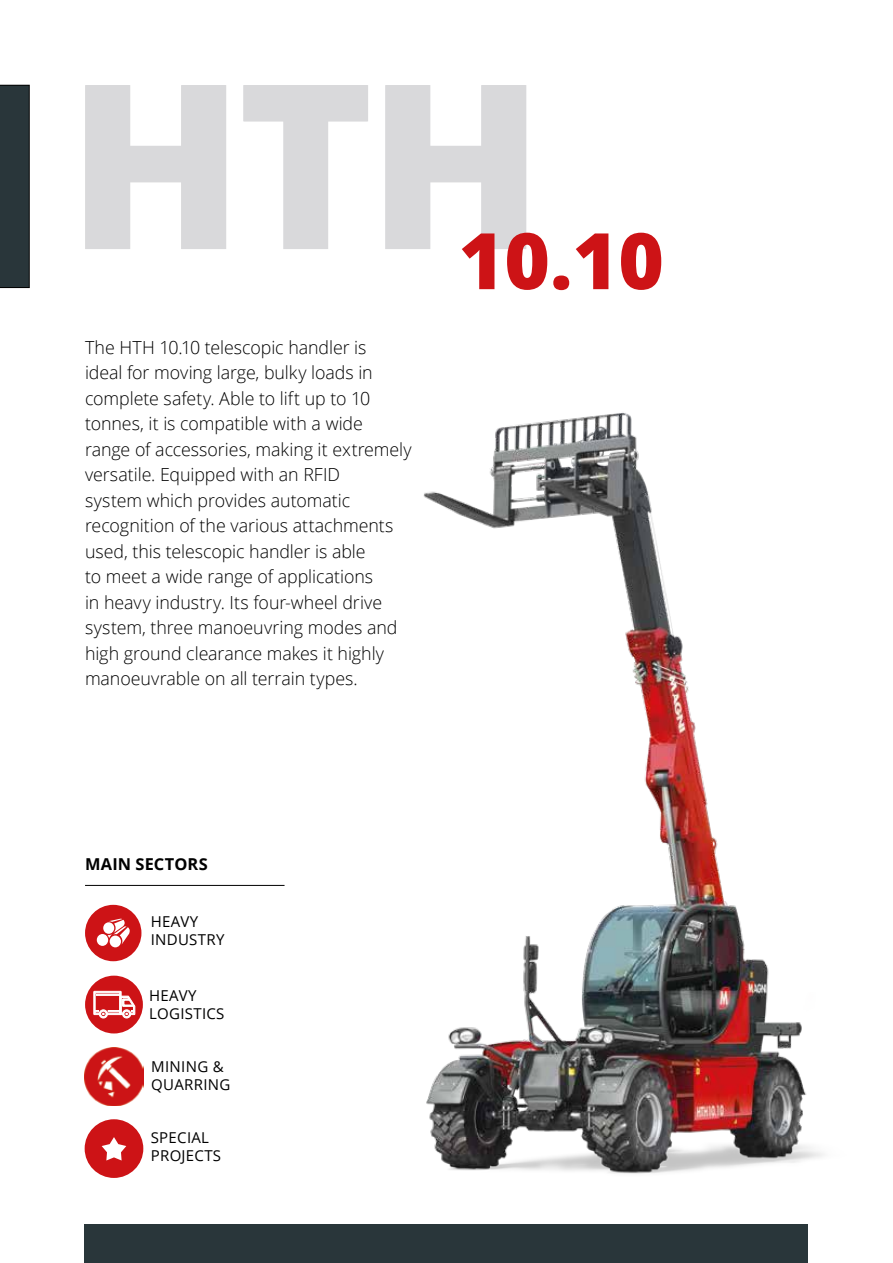
<style>
.page{position:relative;width:893px;height:1263px;background:#fff}
.page>*{position:absolute;margin:0;border:0;box-sizing:border-box;transform-origin:0 0}
.t1{font:800 229.65px "Open Sans";color:#d9d9db}
.t2{font:800 78px "Open Sans";color:#cd1316}
.t3{font:300 18px/25.5px "Open Sans";letter-spacing:-.005em;color:#000}
.t4{font:700 16.35px "Open Sans";letter-spacing:.01em;color:#000}
.t5{font:15px/18px "Open Sans";letter-spacing:.02em;color:#000}
</style>
<div class="page">
<div style="left:0;top:85px;width:29px;height:203px;background:#29363a"></div>
<div style="left:85px;top:1225px;width:723px;height:38px;background:#29363a"></div>
<hr style="left:85px;top:885px;width:200px;height:1px;background:#000">
<img style="left:85px;top:1047px;width:58px;height:59px">
<div style="left:85px;top:1119px;width:58px;height:59px;background:#cd1316;border-radius:50%"></div>
<svg style="left:102px;top:1137px;width:24px;height:23px"></svg>
<div style="left:85px;top:976px;width:58px;height:57px;background:#cd1316;border-radius:50%"></div>
<svg style="left:93px;top:991px;width:42px;height:27px"></svg>
<div style="left:85px;top:905px;width:56px;height:56px;background:#cd1316;border-radius:50%"></div>
<svg style="left:108px;top:919px;width:22px;height:25px"></svg>
<div style="left:110px;top:935px;width:11px;height:12px;background:#fff;border-radius:50%"></div>
<div style="left:103px;top:922px;width:11px;height:12px;background:#fff;border-radius:50%"></div>
<div style="left:97px;top:934px;width:11px;height:12px;background:#fff;border-radius:50%"></div>
<img style="left:423px;top:412px;width:401px;height:762px">
<h1 class="t1" style="left:68px;top:-9px;width:477px">HTH</h1>
<h2 class="t2" style="left:459px;top:201px;width:207px">10.10</h2>
<p class="t3" style="left:85px;top:334px;width:328px">The HTH 10.10 telescopic handler is<br>ideal for moving large, bulky loads in complete safety. Able to lift up to 10 tonnes, it is compatible with a wide range of accessories, making it extremely versatile. Equipped with an RFID<br>system which provides automatic recognition of the various attachments used, this telescopic handler is able<br>to meet a wide range of applications<br>in heavy industry. Its four-wheel drive system, three manoeuvring modes and high ground clearance makes it highly manoeuvrable on all terrain types.</p>
<p class="t4" style="left:85px;top:852px;width:124px">MAIN SECTORS</p>
<p class="t5" style="left:151px;top:912px;width:75px">HEAVY<br>INDUSTRY</p>
<p class="t5" style="left:149px;top:986px;width:77px">HEAVY<br>LOGISTICS</p>
<p class="t5" style="left:151px;top:1057px;width:81px">MINING &amp;<br>QUARRING</p>
<p class="t5" style="left:151px;top:1128px;width:72px">SPECIAL<br>PROJECTS</p>
</div>
